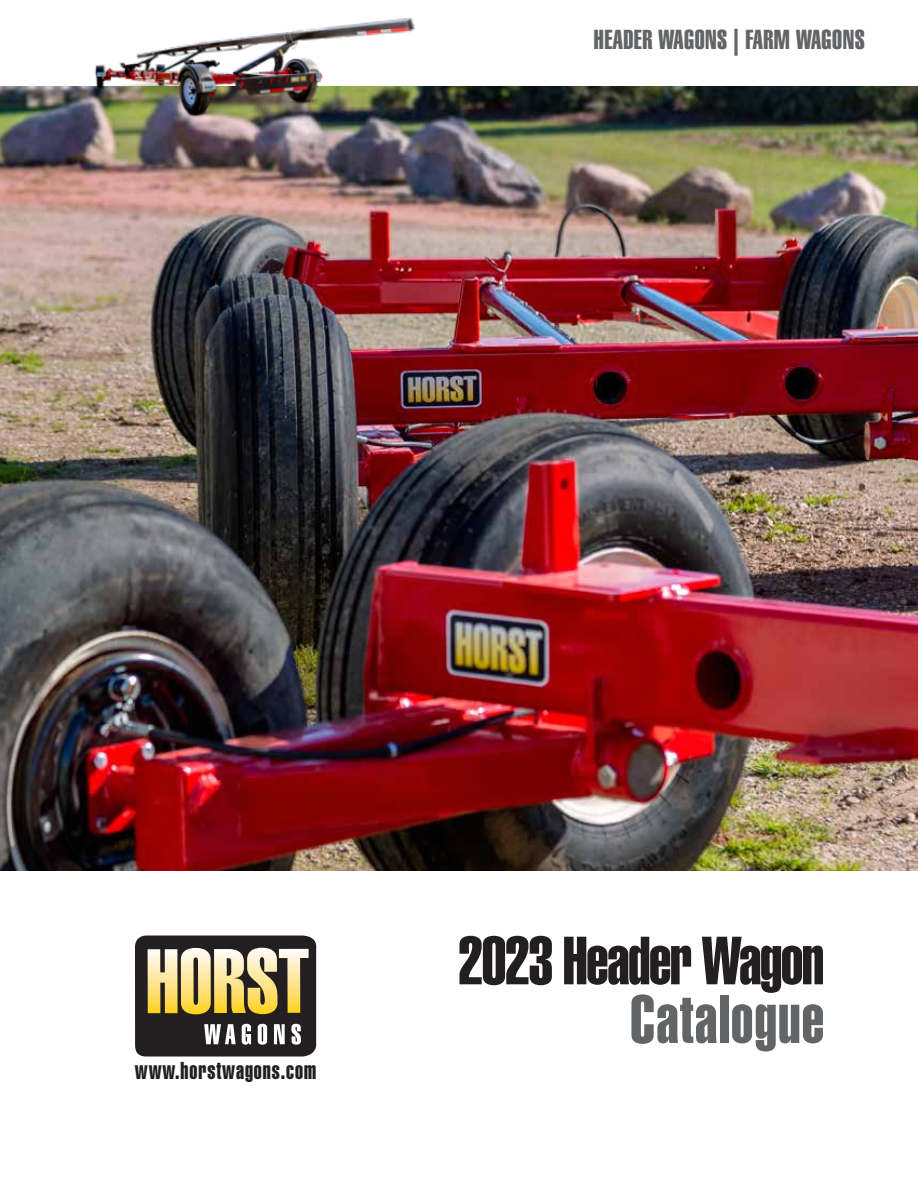
<style>
.page{position:relative;width:918px;height:1188px;background:#fff}
.page>*{position:absolute;margin:0;border:0;box-sizing:border-box;transform-origin:0 0}
.t1{font:66.9px "Helvetica LT Std Extra Comp";letter-spacing:-.02em;color:#231f20}
.t2{font:66.9px "Helvetica LT Std Extra Comp";letter-spacing:.02em;color:#636466}
.t3{font:27px "Helvetica LT Std Extra Comp";letter-spacing:.02em;color:#636466}
.t4{font:24px "Helvetica LT Std Extra Comp";letter-spacing:.04em;color:#231f20}
</style>
<div class="page">
<img style="left:0;top:86px;width:918px;height:784px">
<svg style="left:135px;top:936px;width:181px;height:121px;background:#7a6f53"></svg>
<img style="left:69px;top:17px;width:370px;height:172px">
<p class="t3" style="left:594px;top:23px;width:272px">HEADER WAGONS | FARM WAGONS</p>
<p class="t4" style="left:135px;top:1056px;width:183px">www.horstwagons.com</p>
<h1 class="t1" style="left:458px;top:920px;width:367px">2023 Header Wagon</h1>
<h1 class="t2" style="left:630px;top:979px;width:195px">Catalogue</h1>
</div>
